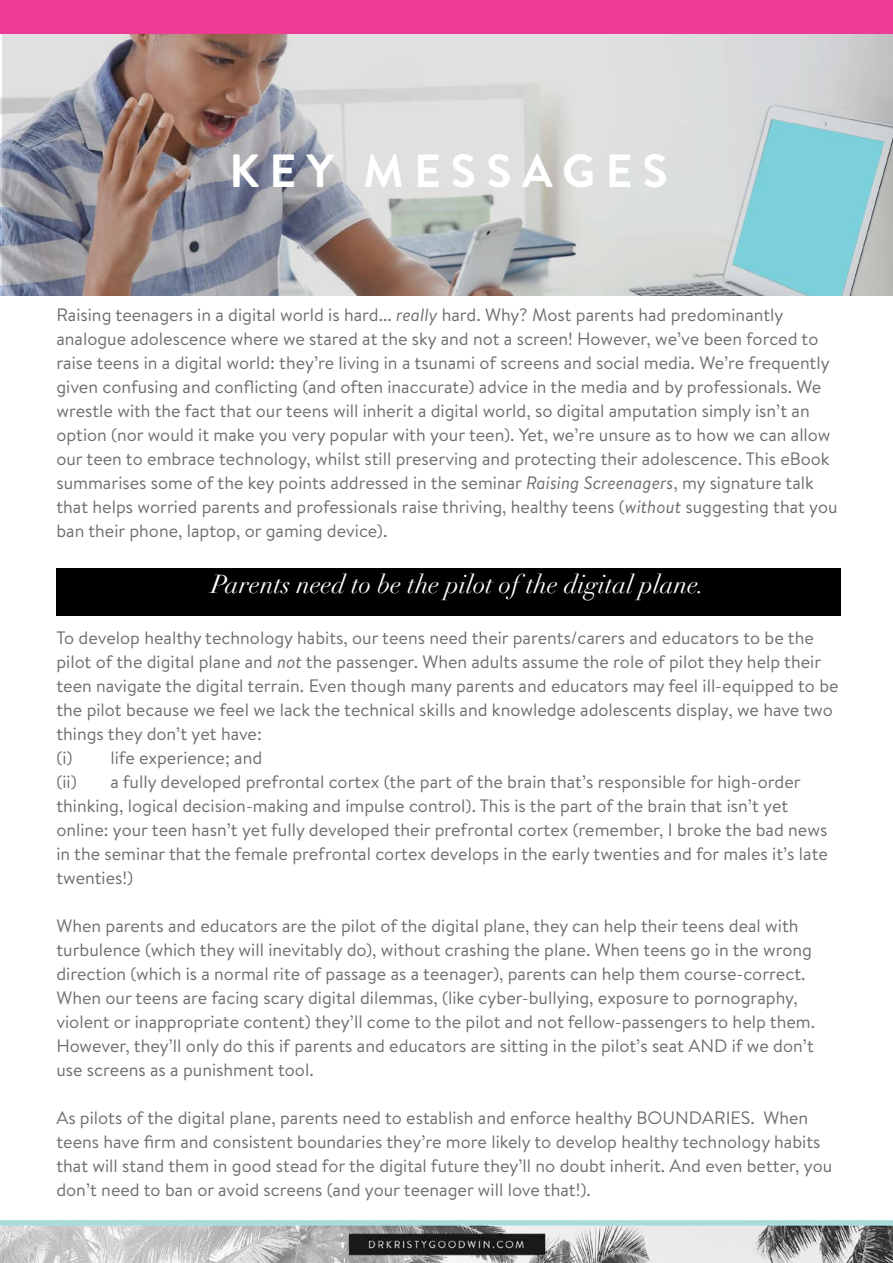
<style>
.page{position:relative;width:893px;height:1263px;background:#fff}
.page>*{position:absolute;margin:0;border:0;box-sizing:border-box;transform-origin:0 0}
.t1{font:700 46.5px "Brandon Text";letter-spacing:.22em;color:#fff}
.t2{font:italic 25.5px "Didot";color:#fff}
.t3{font:18px/24px "Brandon Text";color:#6e6e71}
.s1{font-style:italic}
</style>
<div class="page">
<img style="left:0;top:1220px;width:893px;height:43px">
<svg style="left:2px;top:34px;width:891px;height:262px"></svg>
<div style="left:56px;top:569px;width:785px;height:47px;background:#000"></div>
<div style="left:0;top:0;width:893px;height:34px;background:#ee3b95"></div>
<h1 class="t1" style="left:229px;top:139px;width:440px">KEY MESSAGES</h1>
<p class="t3" style="left:56px;top:303px;width:783px">Raising teenagers in a digital world is hard... <span class="s1">really</span> hard. Why? Most parents had predominantly analogue adolescence where we stared at the sky and not a screen! However, we’ve been forced to raise teens in a digital world: they’re living in a tsunami of screens and social media. We’re frequently given confusing and conflicting (and often inaccurate) advice in the media and by professionals. We wrestle with the fact that our teens will inherit a digital world, so digital amputation simply isn’t an option (nor would it make you very popular with your teen). Yet, we’re unsure as to how we can allow our teen to embrace technology, whilst still preserving and protecting their adolescence. This eBook summarises some of the key points addressed in the seminar <span class="s1">Raising Screenagers</span>, my signature talk that helps worried parents and professionals raise thriving, healthy teens (<span class="s1">without</span> suggesting that you ban their phone, laptop, or gaming device).</p>
<h2 class="t2" style="left:211px;top:568px;width:495px">Parents need to be the pilot of the digital plane.</h2>
<p class="t3" style="left:56px;top:625px;width:784px">To develop healthy technology habits, our teens need their parents/carers and educators to be the pilot of the digital plane and <span class="s1">not</span> the passenger. When adults assume the role of pilot they help their teen navigate the digital terrain. Even though many parents and educators may feel ill-equipped to be the pilot because we feel we lack the technical skills and knowledge adolescents display, we have two things they don’t yet have:<br>(i) life experience; and<br>(ii) a fully developed prefrontal cortex (the part of the brain that’s responsible for high-order thinking, logical decision-making and impulse control). This is the part of the brain that isn’t yet online: your teen hasn’t yet fully developed their prefrontal cortex (remember, I broke the bad news in the seminar that the female prefrontal cortex develops in the early twenties and for males it’s late twenties!)</p>
<p class="t3" style="left:56px;top:913px;width:760px">When parents and educators are the pilot of the digital plane, they can help their teens deal with turbulence (which they will inevitably do), without crashing the plane. When teens go in the wrong direction (which is a normal rite of passage as a teenager), parents can help them course-correct.<br>When our teens are facing scary digital dilemmas, (like cyber-bullying, exposure to pornography, violent or inappropriate content) they’ll come to the pilot and not fellow-passengers to help them.<br>However, they’ll only do this if parents and educators are sitting in the pilot’s seat AND if we don’t use screens as a punishment tool.</p>
<p class="t3" style="left:56px;top:1105px;width:777px">As pilots of the digital plane, parents need to establish and enforce healthy BOUNDARIES. When teens have firm and consistent boundaries they’re more likely to develop healthy technology habits that will stand them in good stead for the digital future they’ll no doubt inherit. And even better, you don’t need to ban or avoid screens (and your teenager will love that!).</p>
</div>
